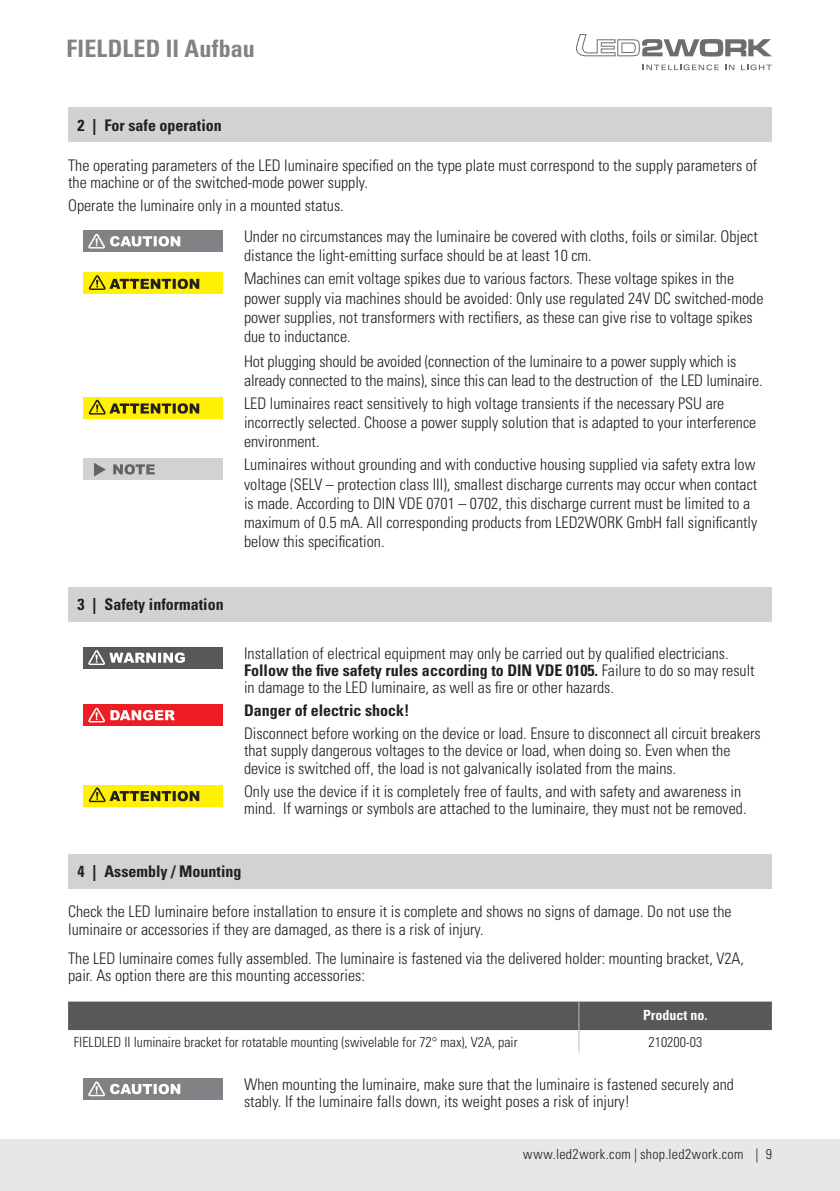
<style>
.page{position:relative;width:840px;height:1191px;background:#fff}
.page>*{position:absolute;margin:0;border:0;box-sizing:border-box;transform-origin:0 0}
.t1{font:700 condensed 24px "Univers LT Std";letter-spacing:.005em;color:#808285}
.t2{font:300 condensed 16px/17.2px "Univers LT Std";color:#231f20}
.t3{font:700 condensed 16px "Univers LT Std";color:#231f20}
.t4{font:300 condensed 14px "Univers LT Std";color:#231f20}
.t5{font:300 condensed 14px "Univers LT Std";letter-spacing:.025em;color:#231f20}
.t6{font:700 condensed 14px "Univers LT Std";color:#fff}
.s1{font-weight:700}
</style>
<div class="page">
<div style="left:0;top:1140px;width:839px;height:51px;background:#e6e7e9"></div>
<svg style="left:576px;top:34px;width:195px;height:23px"></svg>
<svg style="left:642px;top:64px;width:76px;height:6px"></svg>
<svg style="left:725px;top:65px;width:9px;height:5px"></svg>
<svg style="left:741px;top:64px;width:30px;height:6px"></svg>
<div style="left:68px;top:108px;width:703px;height:34px;background:#d1d2d4"></div>
<div style="left:84px;top:231px;width:139px;height:21px;background:#808285"></div>
<svg style="left:88px;top:234px;width:92px;height:14px"></svg>
<div style="left:84px;top:273px;width:139px;height:21px;background:#fff101"></div>
<svg style="left:89px;top:275px;width:110px;height:15px"></svg>
<div style="left:84px;top:397px;width:139px;height:22px;background:#fff101"></div>
<svg style="left:89px;top:400px;width:110px;height:14px"></svg>
<div style="left:84px;top:459px;width:139px;height:21px;background:#d1d2d4"></div>
<svg style="left:94px;top:463px;width:12px;height:13px"></svg>
<svg style="left:113px;top:464px;width:42px;height:10px"></svg>
<div style="left:68px;top:587px;width:703px;height:34px;background:#d1d2d4"></div>
<div style="left:84px;top:647px;width:139px;height:21px;background:#57585a"></div>
<svg style="left:88px;top:650px;width:97px;height:15px"></svg>
<div style="left:84px;top:704px;width:139px;height:22px;background:#ee1d23"></div>
<svg style="left:88px;top:707px;width:87px;height:15px"></svg>
<div style="left:84px;top:785px;width:139px;height:21px;background:#fff101"></div>
<svg style="left:89px;top:787px;width:110px;height:15px"></svg>
<div style="left:68px;top:854px;width:703px;height:34px;background:#d1d2d4"></div>
<svg style="left:68px;top:1001px;width:703px;height:51px"></svg>
<div style="left:84px;top:1078px;width:139px;height:21px;background:#808285"></div>
<svg style="left:88px;top:1081px;width:92px;height:15px"></svg>
<h1 class="t1" style="left:32px;top:33px;width:224px">BA FIELDLED II Aufbau</h1>
<p class="t3" style="left:77px;top:115px;width:146px">2 | For safe operation</p>
<p class="t2" style="left:68px;top:157px;width:690px">The operating parameters of the LED luminaire specified on the type plate must correspond to the supply parameters of the machine or of the switched-mode power supply.</p>
<p class="t2" style="left:244px;top:190px;width:515px;line-height:31px;text-indent:-176px">Operate the luminaire only in a mounted status.<br>Under no circumstances may the luminaire be covered with cloths, foils or similar. Object</p>
<p class="t2" style="left:244px;top:244px;width:491px;line-height:23px">distance the light-emitting surface should be at least 10 cm.<br>Machines can emit voltage spikes due to various factors. These voltage spikes in the</p>
<p class="t2" style="left:244px;top:288px;width:520px;line-height:19.2px">power supply via machines should be avoided: Only use regulated 24V DC switched-mode power supplies, not transformers with rectifiers, as these can give rise to voltage spikes due to inductance.</p>
<p class="t2" style="left:244px;top:351px;width:520px;line-height:19.2px">Hot plugging should be avoided (connection of the luminaire to a power supply which is already connected to the mains), since this can lead to the destruction of the LED luminaire.</p>
<p class="t2" style="left:244px;top:394px;width:513px;line-height:19.2px">LED luminaires react sensitively to high voltage transients if the necessary PSU are incorrectly selected. Choose a power supply solution that is adapted to your interference environment.</p>
<p class="t2" style="left:244px;top:455px;width:514px;line-height:19.2px">Luminaires without grounding and with conductive housing supplied via safety extra low voltage (SELV – protection class III), smallest discharge currents may occur when contact is made. According to DIN VDE 0701 – 0702, this discharge current must be limited to a maximum of 0.5 mA. All corresponding products from LED2WORK GmbH fall significantly below this specification.</p>
<p class="t3" style="left:77px;top:594px;width:148px">3 | Safety information</p>
<p class="t2" style="left:244px;top:644px;width:512px">Installation of electrical equipment may only be carried out by qualified electricians.<br><span class="s1">Follow the five safety rules according to DIN VDE 0105.</span> Failure to do so may result in damage to the LED luminaire, as well as fire or other hazards.</p>
<p class="t3" style="left:244px;top:700px;width:167px">Danger of electric shock!</p>
<p class="t2" style="left:244px;top:725px;width:518px">Disconnect before working on the device or load. Ensure to disconnect all circuit breakers that supply dangerous voltages to the device or load, when doing so. Even when the device is switched off, the load is not galvanically isolated from the mains.</p>
<p class="t2" style="left:244px;top:782px;width:503px">Only use the device if it is completely free of faults, and with safety and awareness in mind. If warnings or symbols are attached to the luminaire, they must not be removed.</p>
<p class="t3" style="left:77px;top:861px;width:165px">4 | Assembly / Mounting</p>
<p class="t2" style="left:68px;top:903px;width:664px">Check the LED luminaire before installation to ensure it is complete and shows no signs of damage. Do not use the luminaire or accessories if they are damaged, as there is a risk of injury.</p>
<p class="t2" style="left:68px;top:949px;width:677px">The LED luminaire comes fully assembled. The luminaire is fastened via the delivered holder: mounting bracket, V2A, pair. As option there are this mounting accessories:</p>
<p class="t6" style="left:642px;top:1006px;width:66px">Product no.</p>
<p class="t4" style="left:74px;top:1033px;width:445px">FIELDLED II luminaire bracket for rotatable mounting (swivelable for 72° max), V2A, pair</p>
<p class="t4" style="left:648px;top:1033px;width:55px">210200-03</p>
<p class="t2" style="left:244px;top:1075px;width:491px">When mounting the luminaire, make sure that the luminaire is fastened securely and stably. If the luminaire falls down, its weight poses a risk of injury!</p>
<p class="t5" style="left:523px;top:1145px;width:250px">www.led2work.com | shop.led2work.com | 9</p>
</div>
